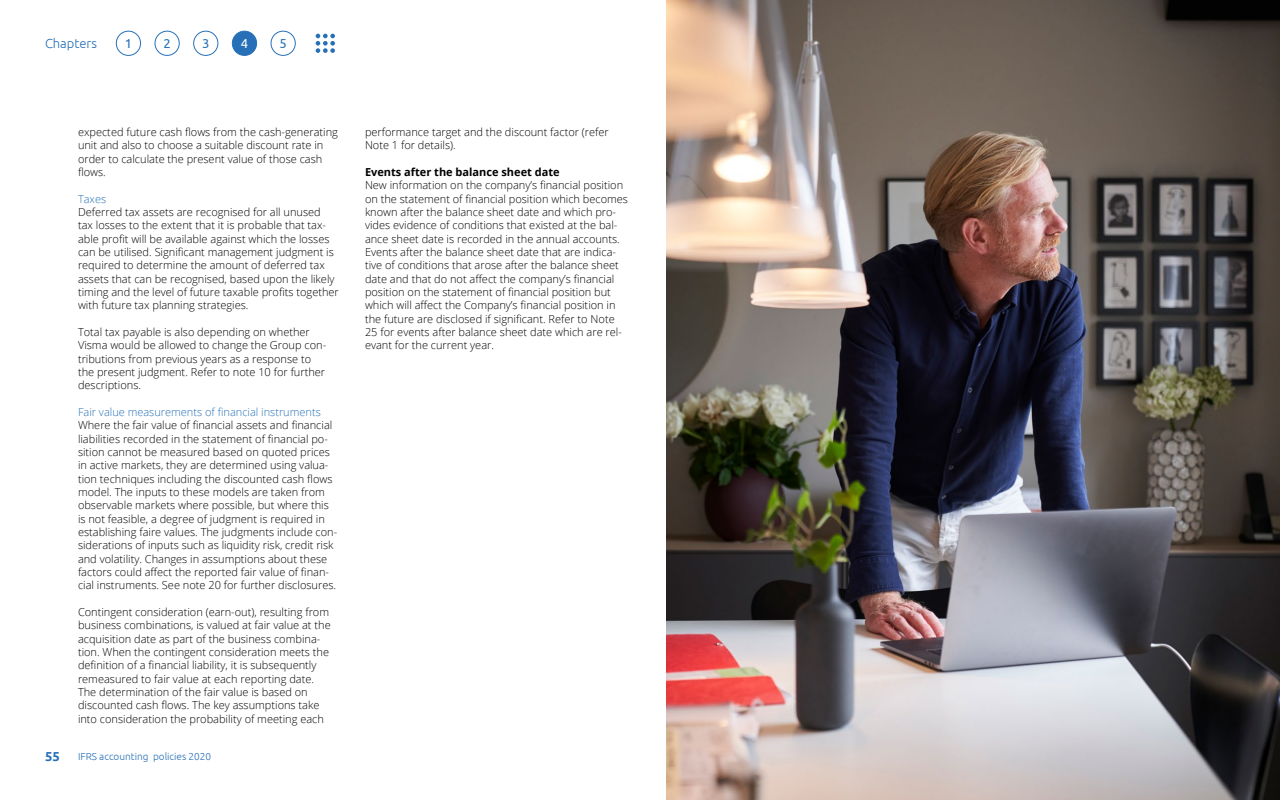
<style>
.page{position:relative;width:1280px;height:800px;background:#fff}
.page>*{position:absolute;margin:0;border:0;box-sizing:border-box;transform-origin:0 0}
.t1{font:300 13px "Ubuntu";color:#2770b7}
.t2{font:13px "Ubuntu";color:#2770b7}
.t3{font:700 13px "Ubuntu";color:#2770b7}
.t4{font:13px "Ubuntu";color:#fff}
.t5{font:300 11px/13.3px "Open Sans";color:#000}
.t6{font:300 11px "Open Sans";color:#2770b7}
.t7{font:700 11px "Open Sans";color:#000}
.t8{font:300 10px "Ubuntu";color:#2770b7}
</style>
<div class="page">
<img style="left:666px;top:0;width:614px;height:800px">
<div style="left:193px;top:31px;width:25px;height:25px;border:1px solid #2770b7;border-radius:50%"></div>
<div style="left:271px;top:31px;width:25px;height:25px;border:1px solid #2770b7;border-radius:50%"></div>
<div style="left:116px;top:31px;width:25px;height:25px;border:1px solid #2770b7;border-radius:50%"></div>
<svg style="left:316px;top:34px;width:19px;height:19px"></svg>
<div style="left:232px;top:31px;width:25px;height:24px;background:#2770b7;border-radius:50%"></div>
<div style="left:232px;top:31px;width:25px;height:25px;border:1px solid #2770b7;border-radius:50%"></div>
<div style="left:155px;top:31px;width:24px;height:25px;border:1px solid #2770b7;border-radius:50%"></div>
<p class="t1" style="left:45px;top:35px;width:54px">Chapters</p>
<p class="t2" style="left:125px;top:35px;width:9px">1</p>
<p class="t2" style="left:163px;top:35px;width:9px">2</p>
<p class="t2" style="left:202px;top:35px;width:9px">3</p>
<p class="t4" style="left:241px;top:35px;width:9px">4</p>
<p class="t2" style="left:279px;top:35px;width:9px">5</p>
<p class="t3" style="left:45px;top:749px;width:16px">55</p>
<p class="t5" style="left:78px;top:125px;width:262px">expected future cash flows from the cash-generating unit and also to choose a suitable discount rate in order to calculate the present value of those cash flows.</p>
<p class="t6" style="left:78px;top:191px;width:30px">Taxes</p>
<p class="t5" style="left:78px;top:205px;width:262px">Deferred tax assets are recognised for all unused<br>tax losses to the extent that it is probable that tax&shy;able profit will be available against which the losses can be utilised. Significant management judgment is required to determine the amount of deferred tax assets that can be recognised, based upon the likely timing and the level of future taxable profits together with future tax planning strategies.</p>
<p class="t5" style="left:78px;top:325px;width:250px">Total tax payable is also depending on whether Visma would be allowed to change the Group con&shy;tributions from previous years as a response to the present judgment. Refer to note 10 for further descriptions.</p>
<p class="t6" style="left:78px;top:404px;width:244px">Fair value measurements of financial instruments</p>
<p class="t5" style="left:78px;top:418px;width:261px">Where the fair value of financial assets and financial liabilities recorded in the statement of financial po&shy;sition cannot be measured based on quoted prices in active markets, they are determined using valua&shy;tion techniques including the discounted cash flows model. The inputs to these models are taken from observable markets where possible, but where this is not feasible, a degree of judgment is required in establishing faire values. The judgments include con&shy;siderations of inputs such as liquidity risk, credit risk and volatility. Changes in assumptions about these factors could affect the reported fair value of finan&shy;cial instruments. See note 20 for further disclosures.</p>
<p class="t5" style="left:78px;top:605px;width:254px">Contingent consideration (earn-out), resulting from business combinations, is valued at fair value at the acquisition date as part of the business combina&shy;tion. When the contingent consideration meets the definition of a financial liability, it is subsequently remeasured to fair value at each reporting date.<br>The determination of the fair value is based on discounted cash flows. The key assumptions take into consideration the probability of meeting each</p>
<p class="t8" style="left:78px;top:750px;width:135px">IFRS accounting policies 2020</p>
<p class="t5" style="left:365px;top:125px;width:245px">performance target and the discount factor (refer<br>Note 1 for details).</p>
<p class="t7" style="left:365px;top:164px;width:196px">Events after the balance sheet date</p>
<p class="t5" style="left:365px;top:178px;width:265px">New information on the company’s financial position on the statement of financial position which becomes known after the balance sheet date and which pro&shy;vides evidence of conditions that existed at the bal&shy;ance sheet date is recorded in the annual accounts.<br>Events after the balance sheet date that are indica&shy;tive of conditions that arose after the balance sheet date and that do not affect the company’s financial position on the statement of financial position but which will affect the Company’s financial position in the future are disclosed if significant. Refer to Note 25 for events after balance sheet date which are rel&shy;evant for the current year.</p>
</div>
